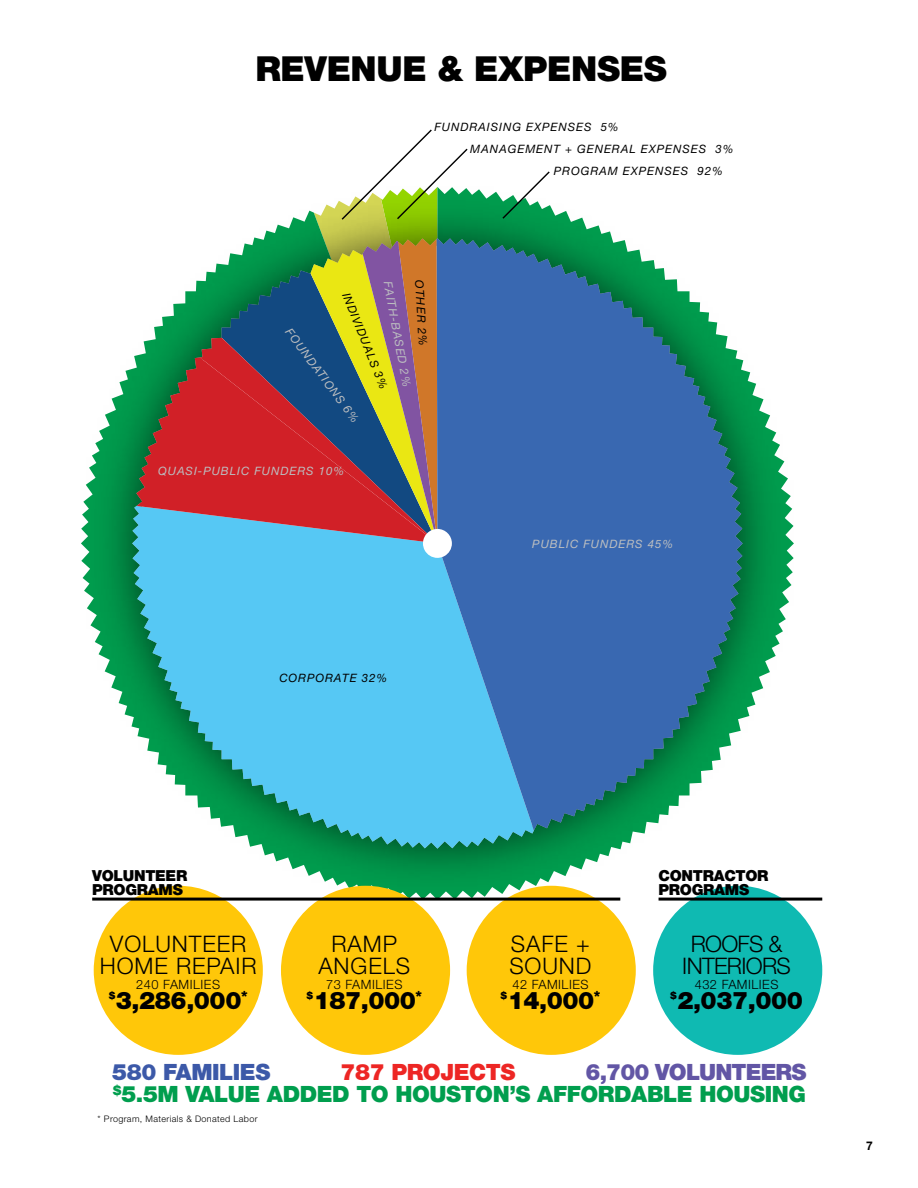
<style>
.page{position:relative;width:918px;height:1188px;background:#fff}
.page>*{position:absolute;margin:0;border:0;box-sizing:border-box;transform-origin:0 0}
.t1{font:900 34.5px "Helvetica Neue";letter-spacing:-.01em;color:#000}
.t2{font:900 24.15px "Helvetica Neue";letter-spacing:-.02em;color:#000}
.t3{font:300 22.8px/21.3px "Helvetica Neue";letter-spacing:.04em;color:#000;text-align:center}
.t4{font:300 22.8px/21.3px "Helvetica Neue";letter-spacing:-.03em;color:#000;text-align:center}
.t5{font:900 22.5px/22.5px "Helvetica Neue";letter-spacing:-.02em;color:#009e4e;text-align:right}
.t6{font:900 22.5px "Helvetica Neue";letter-spacing:-.02em;color:#3c59a8}
.t7{font:900 22.5px "Helvetica Neue";letter-spacing:-.02em;color:#ed2624}
.t8{font:900 15.15px/13.5px "Helvetica Neue";letter-spacing:-.02em;color:#000}
.t9{font:300 12.9px "Helvetica Neue";letter-spacing:.04em;color:#000}
.t10{font:700 12px "Helvetica Neue";color:#000}
.t11{font:italic 11.55px/21.8px "Helvetica Neue";letter-spacing:.08em;color:#000}
.t12{font:italic 11.55px "Helvetica Neue";letter-spacing:.08em;color:#bcbec0}
.t13{font:900 9.9px "Helvetica Neue";color:#000}
.t14{font:300 9px "Helvetica Neue";letter-spacing:.04em;color:#000}
.s1{color:#6256a5}
</style>
<div class="page">
<img style="left:81px;top:189px;width:725px;height:723px">
<svg style="left:222px;top:270px;width:89px;height:68px;background:#0b5f68"></svg>
<svg style="left:132px;top:506px;width:402px;height:343px;background:#54c1d7"></svg>
<svg style="left:437px;top:238px;width:306px;height:592px;background:#407faa"></svg>
<svg style="left:136px;top:357px;width:290px;height:185px;background:#786764"></svg>
<svg style="left:200px;top:338px;width:227px;height:196px;background:#a63445"></svg>
<svg style="left:311px;top:129px;width:158px;height:401px"></svg>
<svg style="left:501px;top:171px;width:50px;height:49px"></svg>
<div style="left:281px;top:886px;width:169px;height:169px;background:#ffc709;border-radius:50%"></div>
<div style="left:467px;top:886px;width:169px;height:169px;background:#ffc709;border-radius:50%"></div>
<div style="left:653px;top:886px;width:169px;height:169px;background:#0fbab2;border-radius:50%"></div>
<div style="left:94px;top:886px;width:169px;height:169px;background:#ffc709;border-radius:50%"></div>
<hr style="left:92px;top:898px;width:528px;height:3px;background:#000">
<hr style="left:659px;top:898px;width:163px;height:3px;background:#000">
<h1 class="t1" style="left:255px;top:48px;width:413px">REVENUE &amp; EXPENSES</h1>
<p class="t11" style="left:470px;top:116px;width:265px;text-indent:-36px">FUNDRAISING EXPENSES 5%<br>MANAGEMENT + GENERAL EXPENSES 3%</p>
<p class="t11" style="left:430px;top:279px;width:67px;rotate:86deg">OTHER 2%</p>
<p class="t12" style="left:394px;top:280px;width:108px;rotate:79deg">FAITH-BASED 2%</p>
<p class="t11" style="left:356px;top:289px;width:104px;rotate:68deg">INDIVIDUALS 3%</p>
<p class="t12" style="left:294px;top:326px;width:115px;rotate:53deg">FOUNDATIONS 6%</p>
<p class="t12" style="left:158px;top:464px;width:187px">QUASI-PUBLIC FUNDERS 10%</p>
<p class="t11" style="left:279px;top:666px;width:109px">CORPORATE 32%</p>
<p class="t11" style="left:554px;top:159px;width:170px">PROGRAM EXPENSES 92%</p>
<p class="t12" style="left:532px;top:537px;width:142px">PUBLIC FUNDERS 45%</p>
<h3 class="t8" style="left:92px;top:869px;width:97px">VOLUNTEER<br>PROGRAMS</h3>
<h3 class="t8" style="left:659px;top:869px;width:112px">CONTRACTOR<br>PROGRAMS</h3>
<h3 class="t3" style="left:100px;top:933px;width:158px">VOLUNTEER<br>HOME REPAIR</h3>
<p class="t9" style="left:136px;top:977px;width:85px">240 FAMILIES</p>
<p class="t13" style="left:109px;top:990px;width:8px">$</p>
<h2 class="t2" style="left:116px;top:986px;width:133px">3,286,000<sup>*</sup></h2>
<h3 class="t3" style="left:318px;top:933px;width:93px">RAMP<br>ANGELS</h3>
<p class="t9" style="left:326px;top:977px;width:78px">73 FAMILIES</p>
<p class="t13" style="left:307px;top:990px;width:8px">$</p>
<h2 class="t2" style="left:314px;top:986px;width:110px">187,000<sup>*</sup></h2>
<h3 class="t3" style="left:509px;top:933px;width:84px;text-align:left">SAFE +<br>SOUND</h3>
<p class="t9" style="left:512px;top:977px;width:78px">42 FAMILIES</p>
<p class="t13" style="left:501px;top:990px;width:8px">$</p>
<h2 class="t2" style="left:508px;top:986px;width:94px">14,000<sup>*</sup></h2>
<h3 class="t4" style="left:682px;top:933px;width:110px">ROOFS &amp;<br>INTERIORS</h3>
<p class="t9" style="left:695px;top:977px;width:85px">432 FAMILIES</p>
<p class="t13" style="left:670px;top:990px;width:8px">$</p>
<h2 class="t2" style="left:677px;top:986px;width:127px">2,037,000</h2>
<h3 class="t6" style="left:112px;top:1058px;width:160px">580 FAMILIES</h3>
<h3 class="t7" style="left:341px;top:1058px;width:176px">787 PROJECTS</h3>
<h3 class="t5" style="left:113px;top:1060px;width:695px"><span class="s1">6,700 VOLUNTEERS<br></span><sup>$</sup>5.5M VALUE ADDED TO HOUSTON’S AFFORDABLE HOUSING</h3>
<p class="t14" style="left:98px;top:1114px;width:161px">* Program, Materials &amp; Donated Labor</p>
<p class="t10" style="left:866px;top:1138px;width:8px">7</p>
</div>
